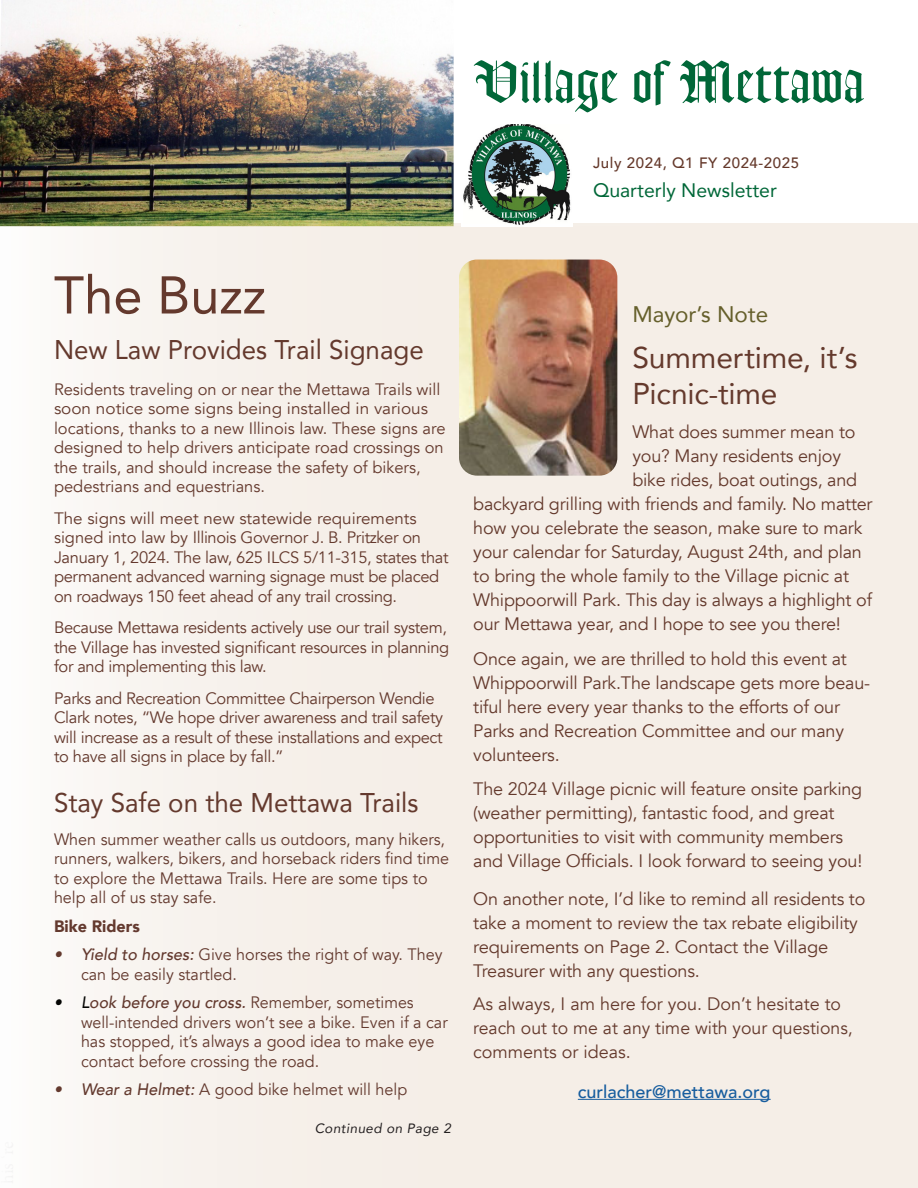
<style>
.page{position:relative;width:918px;height:1188px;background:#fff}
.page>*{position:absolute;margin:0;border:0;box-sizing:border-box;transform-origin:0 0}
.t1{font:57px "Lohengrin";color:#016738}
.t2{font:52.5px "Avenir";color:#64392d}
.t3{font:30px/36px "Avenir";letter-spacing:-.005em;color:#64392c}
.t4{font:27px "Avenir";color:#64392d;scale:.96 1}
.t5{font:22.5px "Avenir";color:#655f2b}
.t6{font:19.5px "Avenir";color:#016738}
.t7{font:18px/24px "Avenir";letter-spacing:-.01em;color:#64392c}
.t8{font:500 18px "Avenir";color:#175d9e}
.t9{font:16.5px/19.5px "Avenir";letter-spacing:-.02em;color:#64392d}
.t10{font:16.5px/19.5px "Avenir";color:#63392e}
.t11{font:16.5px/19.5px "Avenir";color:#64392d}
.t12{font:900 16.5px "Avenir";color:#63392e}
.t13{font:500 15px "Avenir";letter-spacing:.04em;color:#65392b}
.t14{font:italic 13.5px "Avenir";letter-spacing:.03em;color:#231f20}
.s1{font-weight:500;font-style:italic}
.s2{font-weight:500;font-style:italic;color:#040503}
</style>
<div class="page">
<div style="left:0;top:226px;width:918px;height:962px;background:#f5eee7"></div>
<hr style="left:578px;top:1099px;width:193px;height:1px;background:#175d9e">
<img style="left:0;top:0;width:454px;height:226px">
<img style="left:459px;top:260px;width:158px;height:216px">
<img style="left:463px;top:125px;width:108px;height:100px">
<p class="t1" style="left:472px;top:48px;width:394px">Village of Mettawa</p>
<p class="t13" style="left:593px;top:150px;width:207px">July 2024, Q1 FY 2024-2025</p>
<p class="t6" style="left:593px;top:175px;width:185px">Quarterly Newsletter</p>
<p class="t2" style="left:54px;top:253px;width:213px">The Buzz</p>
<p class="t4" style="left:54px;top:327px;width:387px">New Law Provides Trail Signage</p>
<p class="t11" style="left:54px;top:379px;width:393px">Residents traveling on or near the Mettawa Trails will soon notice some signs being installed in various locations, thanks to a new Illinois law. These signs are designed to help drivers anticipate road crossings on the trails, and should increase the safety of bikers, pedestrians and equestrians.</p>
<p class="t9" style="left:54px;top:508px;width:396px">The signs will meet new statewide requirements signed into law by Illinois Governor J. B. Pritzker on January 1, 2024. The law, 625 ILCS 5/11-315, states that permanent advanced warning signage must be placed on roadways 150 feet ahead of any trail crossing.</p>
<p class="t9" style="left:54px;top:618px;width:397px">Because Mettawa residents actively use our trail system, the Village has invested significant resources in planning for and implementing this law.</p>
<p class="t9" style="left:54px;top:688px;width:391px">Parks and Recreation Committee Chairperson Wendie Clark notes, “We hope driver awareness and trail safety will increase as a result of these installations and expect to have all signs in place by fall.”</p>
<p class="t4" style="left:54px;top:780px;width:381px">Stay Safe on the Mettawa Trails</p>
<p class="t10" style="left:54px;top:829px;width:397px">When summer weather calls us outdoors, many hikers, runners, walkers, bikers, and horseback riders find time to explore the Mettawa Trails. Here are some tips to help all of us stay safe.</p>
<p class="t12" style="left:54px;top:912px;width:87px">Bike Riders</p>
<p class="t10" style="left:81px;top:945px;width:363px;text-indent:-27px"><span class="s1">• Yield to horses:</span> Give horses the right of way. They can be easily startled.</p>
<p class="t10" style="left:81px;top:993px;width:368px;text-indent:-27px"><span class="s2">• L</span><span class="s1">ook before you cross.</span> Remember, sometimes well-intended drivers won’t see a bike. Even if a car has stopped, it’s always a good idea to make eye contact before crossing the road.</p>
<p class="t10" style="left:54px;top:1080px;width:355px"><span class="s1">• Wear a Helmet:</span> A good bike helmet will help</p>
<p class="t14" style="left:315px;top:1120px;width:138px">Continued on Page 2</p>
<p class="t5" style="left:632px;top:296px;width:137px">Mayor’s Note</p>
<p class="t3" style="left:632px;top:338px;width:227px">Summertime, it’s<br>Picnic-time</p>
<p class="t7" style="left:632px;top:420px;width:225px">What does summer mean to</p>
<p class="t7" style="left:632px;top:444px;width:210px">you? Many residents enjoy</p>
<p class="t7" style="left:632px;top:468px;width:226px">bike rides, boat outings, and</p>
<p class="t7" style="left:473px;top:492px;width:401px">backyard grilling with friends and family. No matter</p>
<p class="t7" style="left:473px;top:516px;width:391px">how you celebrate the season, make sure to mark</p>
<p class="t7" style="left:473px;top:540px;width:390px">your calendar for Saturday, August 24th, and plan</p>
<p class="t7" style="left:473px;top:564px;width:377px">to bring the whole family to the Village picnic at</p>
<p class="t7" style="left:473px;top:588px;width:400px">Whippoorwill Park. This day is always a highlight of</p>
<p class="t7" style="left:473px;top:612px;width:369px">our Mettawa year, and I hope to see you there!</p>
<p class="t7" style="left:473px;top:647px;width:399px">Once again, we are thrilled to hold this event at Whippoorwill Park.The landscape gets more beau&shy;tiful here every year thanks to the efforts of our Parks and Recreation Committee and our many volunteers.</p>
<p class="t7" style="left:473px;top:777px;width:391px">The 2024 Village picnic will feature onsite parking (weather permitting), fantastic food, and great opportunities to visit with community members and Village Officials. I look forward to seeing you!</p>
<p class="t7" style="left:473px;top:887px;width:394px">On another note, I’d like to remind all residents to take a moment to review the tax rebate eligibility requirements on Page 2. Contact the Village Treasurer with any questions.</p>
<p class="t7" style="left:473px;top:992px;width:381px">As always, I am here for you. Don’t hesitate to reach out to me at any time with your questions, comments or ideas.</p>
<p class="t8" style="left:578px;top:1076px;width:194px">curlacher@mettawa.org</p>
</div>
